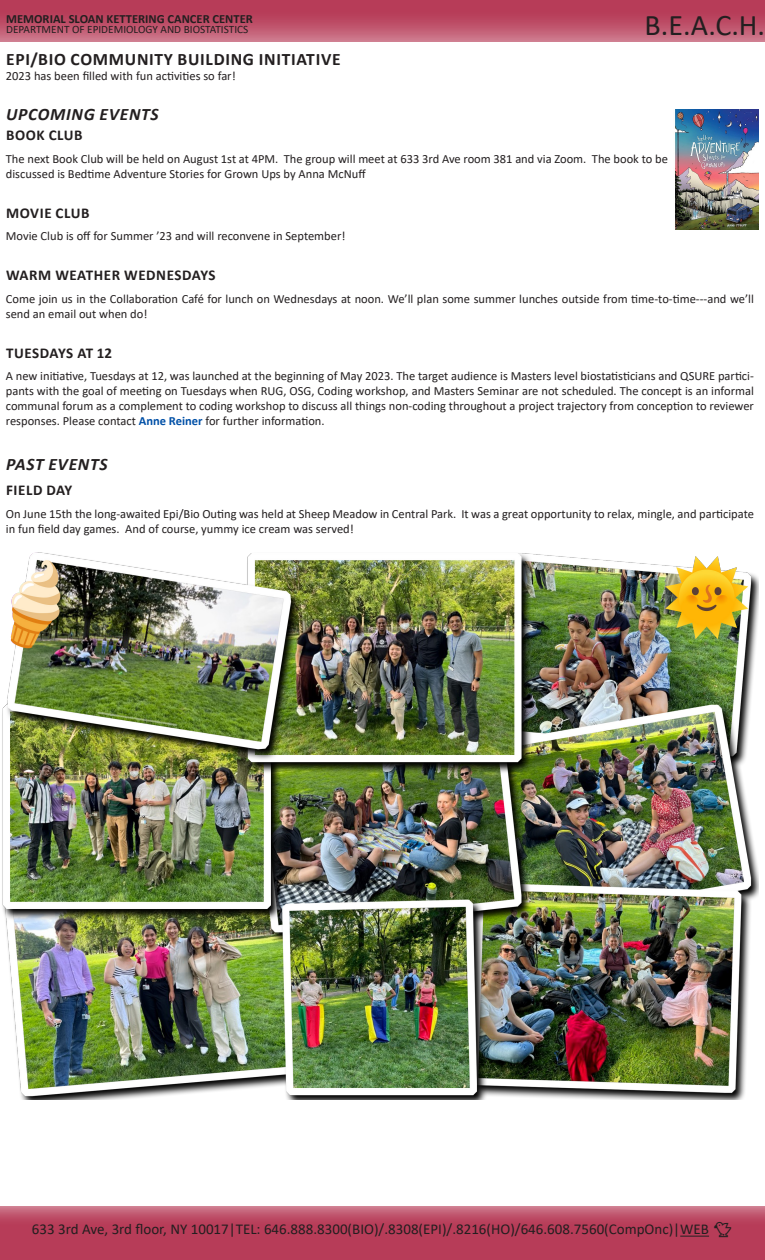
<style>
.page{position:relative;width:765px;height:1260px;background:#fff}
.page>*{position:absolute;margin:0;border:0;box-sizing:border-box;transform-origin:0 0}
.t1{font:30px "Calibri";color:#231f20}
.MAIN_Bar_Headline{font:700 17.5px "Calibri";letter-spacing:.04em;color:#231f20}
.MAIN_Bar_Headline-2{font:italic 700 17.5px "Calibri";letter-spacing:.04em;color:#231f20}
.t2{font:15px "Calibri";color:#231f20}
.MAIN_Bar_Headline-3{font:700 15px "Calibri";letter-spacing:.04em;color:#231f20}
.MAIN_Bar_Headline-4{font:12.5px/15px "Calibri";color:#231f20}
.t3{font:700 12.5px "Calibri";color:#231f20}
.t4{font:11.25px "Calibri";color:#231f20}
.s1{font-weight:700;color:#0050a7}
</style>
<div class="page">
<svg style="left:0;top:1206px;width:765px;height:54px;background:#ba4660"></svg>
<div style="left:0;top:0;width:765px;height:42px;background:linear-gradient(to bottom,#b12c4a,#cb7287)"></div>
<img style="left:674px;top:109px;width:85px;height:120px">
<img style="left:2px;top:552px;width:757px;height:548px">
<svg style="left:680px;top:1222px;width:51px;height:16px"></svg>
<p class="t3" style="left:6px;top:10px;width:248px">MEMORIAL SLOAN KETTERING CANCER CENTER</p>
<p class="t4" style="left:6px;top:22px;width:244px">DEPARTMENT OF EPIDEMIOLOGY AND BIOSTATISTICS</p>
<p class="t1" style="left:645px;top:4px;width:122px">B.E.A.C.H.</p>
<p class="MAIN_Bar_Headline" style="left:6px;top:47px;width:336px">EPI/BIO COMMUNITY BUILDING INITIATIVE</p>
<p class="MAIN_Bar_Headline-4" style="left:6px;top:68px;width:231px">2023 has been filled with fun activities so far!</p>
<p class="MAIN_Bar_Headline-2" style="left:6px;top:102px;width:154px">UPCOMING EVENTS</p>
<p class="MAIN_Bar_Headline-3" style="left:6px;top:125px;width:78px">BOOK CLUB</p>
<p class="MAIN_Bar_Headline-4" style="left:6px;top:151px;width:664px">The next Book Club will be held on August 1st at 4PM. The group will meet at 633 3rd Ave room 381 and via Zoom. The book to be discussed is Bedtime Adventure Stories for Grown Ups by Anna McNuff</p>
<p class="MAIN_Bar_Headline-3" style="left:6px;top:202px;width:85px">MOVIE CLUB</p>
<p class="MAIN_Bar_Headline-4" style="left:6px;top:228px;width:341px">Movie Club is off for Summer ’23 and will reconvene in September!</p>
<p class="MAIN_Bar_Headline-3" style="left:6px;top:265px;width:211px">WARM WEATHER WEDNESDAYS</p>
<p class="MAIN_Bar_Headline-4" style="left:6px;top:291px;width:750px">Come join us in the Collaboration Café for lunch on Wednesdays at noon. We’ll plan some summer lunches outside from time-to-time---and we’ll send an email out when do!</p>
<p class="MAIN_Bar_Headline-3" style="left:6px;top:342px;width:108px">TUESDAYS AT 12</p>
<p class="MAIN_Bar_Headline-4" style="left:6px;top:368px;width:750px;text-align:justify">A new initiative, Tuesdays at 12, was launched at the beginning of May 2023. The target audience is Masters level biostatisticians and QSURE partici&shy;pants with the goal of meeting on Tuesdays when RUG, OSG, Coding workshop, and Masters Seminar are not scheduled. The concept is an informal communal forum as a complement to coding workshop to discuss all things non-coding throughout a project trajectory from conception to reviewer responses. Please contact <span class="s1">Anne Reiner</span> for further information.</p>
<p class="MAIN_Bar_Headline-2" style="left:6px;top:452px;width:103px">PAST EVENTS</p>
<p class="MAIN_Bar_Headline-3" style="left:6px;top:480px;width:68px">FIELD DAY</p>
<p class="MAIN_Bar_Headline-4" style="left:6px;top:506px;width:750px">On June 15th the long-awaited Epi/Bio Outing was held at Sheep Meadow in Central Park. It was a great opportunity to relax, mingle, and participate in fun field day games. And of course, yummy ice cream was served!</p>
<p class="t2" style="left:32px;top:1219px;width:679px">633 3rd Ave, 3rd floor, NY 10017|TEL: 646.888.8300(BIO)/.8308(EPI)/.8216(HO)/646.608.7560(CompOnc)|WEB</p>
</div>
